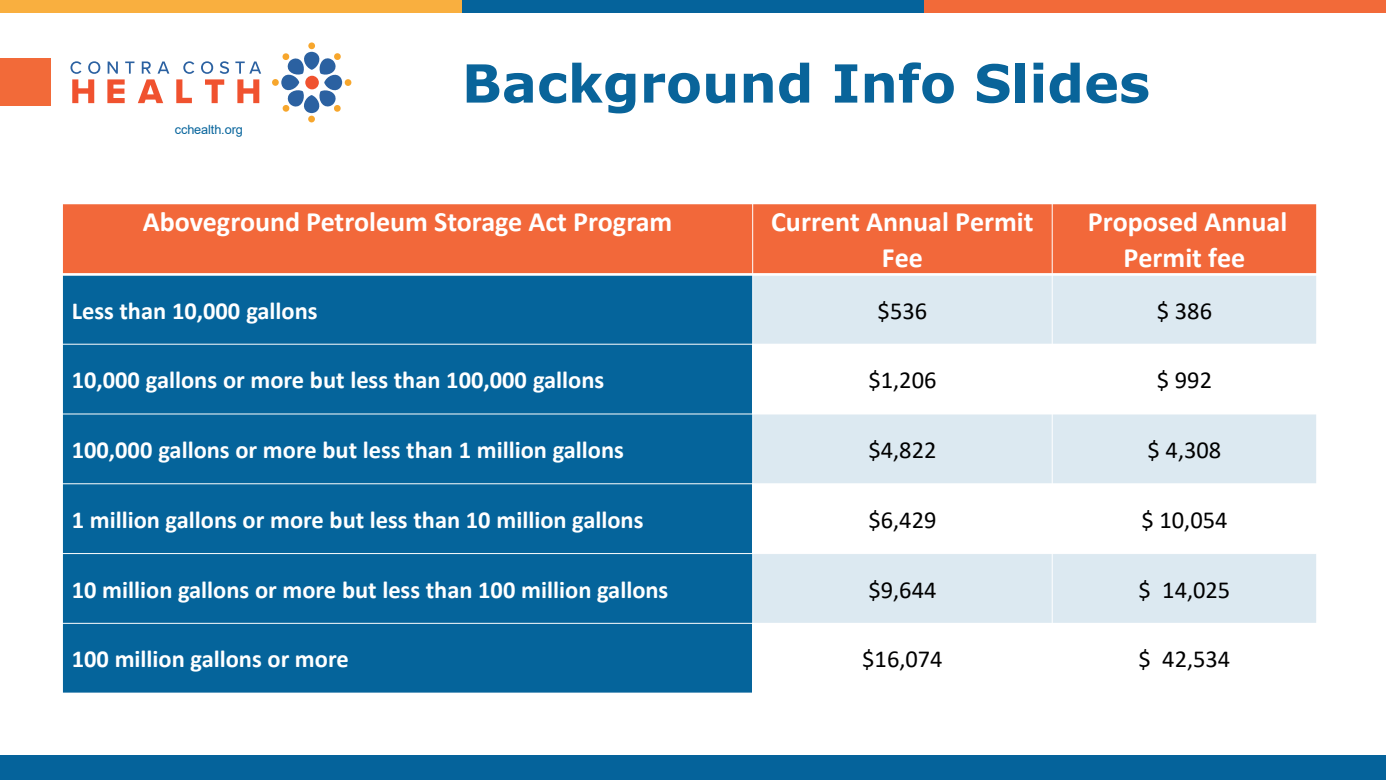
<style>
.page{position:relative;width:1386px;height:780px;background:#fff}
.page>*{position:absolute;margin:0;border:0;box-sizing:border-box;transform-origin:0 0}
.t1{font:700 52.5px "Verdana";color:#09649a}
.t2{font:700 28px/35.9px "Calibri";color:#fff;text-align:center}
.t3{font:700 24.5px "Calibri";color:#fff}
.t4{font:24.5px "Calibri";color:#000}
.t5{font:12.69px "Arial";letter-spacing:-.01em;color:#05639b}
</style>
<div class="page">
<div style="left:0;top:59px;width:50px;height:47px;background:#f26a39"></div>
<div style="left:0;top:755px;width:1385px;height:24px;background:#05639b"></div>
<div style="left:0;top:0;width:461px;height:12px;background:#f9af3f"></div>
<div style="left:462px;top:0;width:461px;height:12px;background:#05639b"></div>
<div style="left:924px;top:0;width:461px;height:12px;background:#f26a39"></div>
<svg style="left:70px;top:61px;width:30px;height:42px"></svg>
<svg style="left:107px;top:61px;width:62px;height:42px"></svg>
<svg style="left:176px;top:61px;width:18px;height:42px"></svg>
<svg style="left:201px;top:61px;width:28px;height:42px"></svg>
<svg style="left:235px;top:61px;width:26px;height:42px"></svg>
<div style="left:308px;top:42px;width:7px;height:7px;background:#f7a62c;border-radius:50%"></div>
<div style="left:344px;top:79px;width:7px;height:7px;background:#f7a62c;border-radius:50%"></div>
<div style="left:308px;top:116px;width:7px;height:6px;background:#f7a62c;border-radius:50%"></div>
<div style="left:272px;top:79px;width:7px;height:7px;background:#f7a62c;border-radius:50%"></div>
<svg style="left:281px;top:52px;width:61px;height:61px"></svg>
<div style="left:62px;top:204px;width:690px;height:70px;background:#f2683a"></div>
<div style="left:752px;top:204px;width:300px;height:70px;background:#f2683a"></div>
<div style="left:1052px;top:204px;width:264px;height:70px;background:#f2683a"></div>
<div style="left:62px;top:274px;width:690px;height:70px;background:#05649b"></div>
<div style="left:752px;top:274px;width:300px;height:70px;background:#dce9f1"></div>
<div style="left:1052px;top:274px;width:264px;height:70px;background:#dce9f1"></div>
<div style="left:62px;top:344px;width:690px;height:70px;background:#05649b"></div>
<div style="left:62px;top:414px;width:690px;height:69px;background:#05649b"></div>
<div style="left:752px;top:414px;width:300px;height:69px;background:#dce9f1"></div>
<div style="left:1052px;top:414px;width:264px;height:69px;background:#dce9f1"></div>
<div style="left:62px;top:483px;width:690px;height:70px;background:#05649b"></div>
<div style="left:62px;top:553px;width:690px;height:70px;background:#05649b"></div>
<div style="left:752px;top:553px;width:300px;height:70px;background:#dce9f1"></div>
<div style="left:1052px;top:553px;width:264px;height:70px;background:#dce9f1"></div>
<div style="left:62px;top:623px;width:690px;height:69px;background:#05649b"></div>
<hr style="left:752px;top:203px;width:1px;height:490px;background:#fff">
<hr style="left:1051px;top:203px;width:1px;height:490px;background:#fff">
<hr style="left:62px;top:273px;width:1254px;height:2px;background:#fff">
<hr style="left:62px;top:343px;width:1254px;height:1px;background:#fff">
<hr style="left:62px;top:413px;width:1254px;height:1px;background:#fff">
<hr style="left:62px;top:483px;width:1254px;height:1px;background:#fff">
<hr style="left:62px;top:553px;width:1254px;height:1px;background:#fff">
<hr style="left:62px;top:622px;width:1254px;height:1px;background:#fff">
<hr style="left:62px;top:203px;width:1px;height:490px;background:#fff">
<hr style="left:1315px;top:203px;width:1px;height:490px;background:#fff">
<p class="t5" style="left:175px;top:120px;width:70px">cchealth.org</p>
<p class="t1" style="left:462px;top:46px;width:689px">Background Info Slides</p>
<p class="t2" style="left:143px;top:203px;width:531px">Aboveground Petroleum Storage Act Program</p>
<p class="t2" style="left:771px;top:203px;width:264px">Current Annual Permit<br>Fee</p>
<p class="t2" style="left:1087px;top:203px;width:201px">Proposed Annual<br>Permit fee</p>
<p class="t3" style="left:72px;top:293px;width:247px">Less than 10,000 gallons</p>
<p class="t4" style="left:877px;top:293px;width:51px">$536</p>
<p class="t4" style="left:1156px;top:293px;width:57px">$ 386</p>
<p class="t3" style="left:72px;top:362px;width:534px">10,000 gallons or more but less than 100,000 gallons</p>
<p class="t4" style="left:868px;top:363px;width:70px">$1,206</p>
<p class="t4" style="left:1156px;top:363px;width:57px">$ 992</p>
<p class="t3" style="left:72px;top:432px;width:553px">100,000 gallons or more but less than 1 million gallons</p>
<p class="t4" style="left:868px;top:433px;width:70px">$4,822</p>
<p class="t4" style="left:1147px;top:433px;width:75px">$ 4,308</p>
<p class="t3" style="left:72px;top:502px;width:573px">1 million gallons or more but less than 10 million gallons</p>
<p class="t4" style="left:868px;top:502px;width:70px">$6,429</p>
<p class="t4" style="left:1141px;top:502px;width:88px">$ 10,054</p>
<p class="t3" style="left:72px;top:572px;width:598px">10 million gallons or more but less than 100 million gallons</p>
<p class="t4" style="left:868px;top:572px;width:70px">$9,644</p>
<p class="t4" style="left:1138px;top:572px;width:93px">$ 14,025</p>
<p class="t3" style="left:72px;top:641px;width:278px">100 million gallons or more</p>
<p class="t4" style="left:862px;top:642px;width:82px">$16,074</p>
<p class="t4" style="left:1138px;top:642px;width:93px">$ 42,534</p>
</div>
